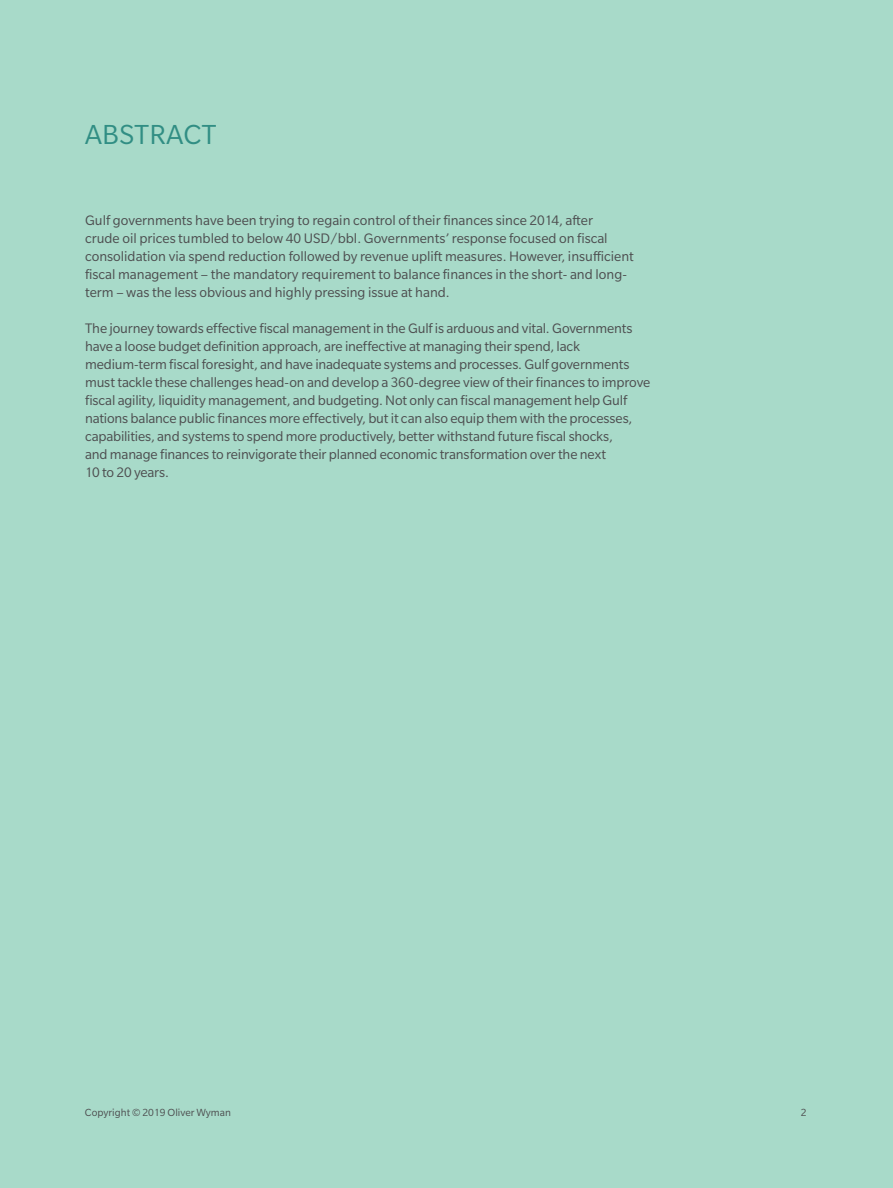
<style>
.page{position:relative;width:893px;height:1188px;background:#a8dac9}
.page>*{position:absolute;margin:0;border:0;box-sizing:border-box;transform-origin:0 0}
.t1{font:30px "Slate Pro";letter-spacing:.01em;color:#318e84}
.t2{font:15px/18px "Slate Pro";letter-spacing:-.005em;color:#4d4d4f}
.t3{font:11.25px "Slate Pro";color:#4d4d4f}
</style>
<div class="page">
<h1 class="t1" style="left:85px;top:119px;width:133px">ABSTRACT</h1>
<p class="t2" style="left:85px;top:211px;width:550px">Gulf governments have been trying to regain control of their finances since 2014, after<br>crude oil prices tumbled to below 40 USD/bbl. Governments’ response focused on fiscal consolidation via spend reduction followed by revenue uplift measures. However, insufficient fiscal management – the mandatory requirement to balance finances in the short- and long&shy;term – was the less obvious and highly pressing issue at hand.</p>
<p class="t2" style="left:85px;top:319px;width:567px">The journey towards effective fiscal management in the Gulf is arduous and vital. Governments have a loose budget definition approach, are ineffective at managing their spend, lack medium‑term fiscal foresight, and have inadequate systems and processes. Gulf governments must tackle these challenges head-on and develop a 360-degree view of their finances to improve fiscal agility, liquidity management, and budgeting. Not only can fiscal management help Gulf nations balance public finances more effectively, but it can also equip them with the processes, capabilities, and systems to spend more productively, better withstand future fiscal shocks,<br>and manage finances to reinvigorate their planned economic transformation over the next<br>10 to 20 years.</p>
<p class="t3" style="left:85px;top:1107px;width:147px">Copyright © 2019 Oliver Wyman</p>
<p class="t3" style="left:801px;top:1107px;width:7px">2</p>
</div>
